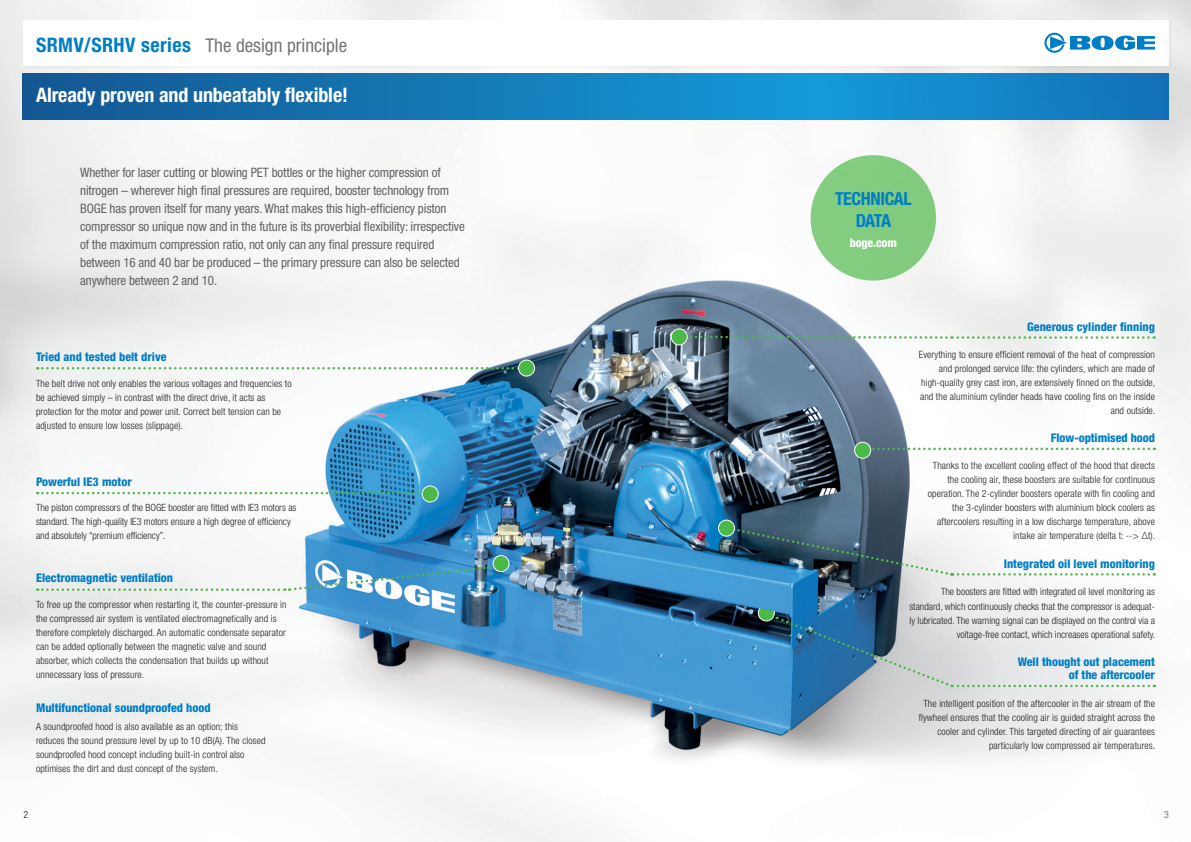
<style>
.page{position:relative;width:1191px;height:842px;background:#fff}
.page>*{position:absolute;margin:0;border:0;box-sizing:border-box;transform-origin:0 0}
.t1{font:700 condensed 20px "Helvetica Neue";letter-spacing:-.005em;color:#fff}
.t2{font:condensed 19px "Helvetica Neue";color:#757679}
.t3{font:700 condensed 18px/22px "Helvetica Neue";letter-spacing:-.02em;color:#007ec5;text-align:center}
.t4{font:condensed 13px/18px "Helvetica Neue";letter-spacing:-.01em;color:#636366}
.t5{font:800 condensed 12px/13px "Helvetica Neue";color:#007ec5;text-align:right}
.t6{font:800 condensed 12px "Helvetica Neue";letter-spacing:-.02em;color:#fff}
.t7{font:300 condensed 10px/14px "Helvetica Neue";letter-spacing:.01em;color:#231f20}
.t8{font:300 condensed 10px "Helvetica Neue LT Pro";letter-spacing:.01em;color:#231f20}
.t9{font:condensed 10px "Helvetica Neue";color:#4b4c4d}
.t10{font:condensed 10px "Helvetica Neue";color:#797b7e}
.s1{font-weight:700;font-size:20px;color:#007ec5}
</style>
<div class="page">
<img style="left:0;top:0;width:1191px;height:842px">
<div style="left:22px;top:19px;width:1151px;height:51px;background:#231f20;opacity:.05"></div>
<div style="left:23px;top:20px;width:1145px;height:45px;background:#fff"></div>
<svg style="left:1044px;top:33px;width:111px;height:20px"></svg>
<svg style="left:23px;top:74px;width:1145px;height:45px;background:#137bba"></svg>
<svg style="left:37px;top:367px;width:481px;height:2px"></svg>
<div style="left:518px;top:360px;width:16px;height:16px;background:#4cb848;border-radius:50%"></div>
<div style="left:518px;top:360px;width:17px;height:17px;border:1px solid #fff;border-radius:50%"></div>
<svg style="left:37px;top:492px;width:385px;height:2px"></svg>
<div style="left:422px;top:486px;width:16px;height:16px;background:#4cb848;border-radius:50%"></div>
<div style="left:422px;top:485px;width:17px;height:17px;border:1px solid #fff;border-radius:50%"></div>
<svg style="left:687px;top:334px;width:467px;height:6px"></svg>
<div style="left:671px;top:329px;width:16px;height:16px;background:#4cb848;border-radius:50%"></div>
<div style="left:670px;top:328px;width:17px;height:17px;border:1px solid #fff;border-radius:50%"></div>
<svg style="left:732px;top:527px;width:422px;height:49px"></svg>
<div style="left:718px;top:520px;width:16px;height:16px;background:#4cb848;border-radius:50%"></div>
<div style="left:718px;top:520px;width:17px;height:17px;border:1px solid #fff;border-radius:50%"></div>
<svg style="left:871px;top:448px;width:284px;height:2px"></svg>
<div style="left:854px;top:442px;width:16px;height:16px;background:#4cb848;border-radius:50%"></div>
<div style="left:854px;top:442px;width:17px;height:17px;border:1px solid #fff;border-radius:50%"></div>
<img style="left:747px;top:594px;width:42px;height:20px">
<svg style="left:37px;top:565px;width:459px;height:27px"></svg>
<div style="left:493px;top:555px;width:16px;height:17px;background:#4cb848;border-radius:50%"></div>
<div style="left:492px;top:555px;width:17px;height:17px;border:1px solid #fff;border-radius:50%"></div>
<svg style="left:775px;top:616px;width:379px;height:71px"></svg>
<svg style="left:758px;top:605px;width:16px;height:16px"></svg>
<div style="left:758px;top:604px;width:17px;height:17px;border:1px solid #fff;border-radius:50%"></div>
<div style="left:810px;top:155px;width:126px;height:126px;background:#82cc80;border-radius:50%"></div>
<h2 class="t2" style="left:36px;top:34px;width:313px"><span class="s1">SRMV/SRHV series</span> The design principle</h2>
<h1 class="t1" style="left:36px;top:83px;width:313px">Already proven and unbeatably flexible!</h1>
<p class="t4" style="left:80px;top:163px;width:386px">Whether for laser cutting or blowing PET bottles or the higher compression of nitrogen – wherever high final pressures are required, booster technology from BOGE has proven itself for many years. What makes this high-efficiency piston compressor so unique now and in the future is its proverbial flexibility: irrespective of the maximum compression ratio, not only can any final pressure required between 16 and 40 bar be produced – the primary pressure can also be selected anywhere between 2 and 10.</p>
<p class="t5" style="left:36px;top:350px;width:132px">Tried and tested belt drive</p>
<p class="t7" style="left:36px;top:376px;width:257px">The belt drive not only enables the various voltages and frequencies to be achieved simply – in contrast with the direct drive, it acts as protection for the motor and power unit. Correct belt tension can be adjusted to ensure low losses (slippage).</p>
<p class="t5" style="left:36px;top:475px;width:97px">Powerful IE3 motor</p>
<p class="t7" style="left:36px;top:500px;width:262px">The piston compressors of the BOGE booster are fitted with IE3 motors as standard. The high-quality IE3 motors ensure a high degree of efficiency and absolutely “premium efficiency”.</p>
<p class="t5" style="left:36px;top:571px;width:139px">Electromagnetic ventilation</p>
<p class="t7" style="left:36px;top:597px;width:252px">To free up the compressor when restarting it, the counter-pressure in the compressed air system is ventilated electromagnetically and is therefore completely discharged. An automatic condensate separator can be added optionally between the magnetic valve and sound absorber, which collects the condensation that builds up without unnecessary loss of pressure.</p>
<p class="t5" style="left:36px;top:701px;width:176px">Multifunctional soundproofed hood</p>
<p class="t7" style="left:36px;top:719px;width:231px">A soundproofed hood is also available as an option; this reduces the sound pressure level by up to 10 dB(A). The closed soundproofed hood concept including built-in control also optimises the dirt and dust concept of the system.</p>
<h3 class="t3" style="left:835px;top:188px;width:78px">TECHNICAL<br>DATA</h3>
<p class="t6" style="left:850px;top:236px;width:48px">boge.com</p>
<p class="t5" style="left:1027px;top:320px;width:129px">Generous cylinder finning</p>
<p class="t7" style="left:919px;top:347px;width:238px;text-align:right">Everything to ensure efficient removal of the heat of compression and prolonged service life: the cylinders, which are made of high-quality grey cast iron, are extensively finned on the outside, and the aluminium cylinder heads have cooling fins on the inside and outside.</p>
<p class="t5" style="left:1050px;top:431px;width:106px">Flow-optimised hood</p>
<p class="t7" style="left:927px;top:459px;width:229px;text-align:right">Thanks to the excellent cooling effect of the hood that directs the cooling air, these boosters are suitable for continuous operation. The 2-cylinder boosters operate with fin cooling and the 3-cylinder boosters with aluminium block coolers as aftercoolers resulting in a low discharge temperature, above</p>
<p class="t8" style="left:1013px;top:530px;width:143px">intake air temperature (delta t: --&gt; Δt).</p>
<p class="t5" style="left:1003px;top:557px;width:153px">Integrated oil level monitoring</p>
<p class="t7" style="left:909px;top:585px;width:247px;text-align:right">The boosters are fitted with integrated oil level monitoring as standard, which continuously checks that the compressor is adequat&shy;ly lubricated. The warning signal can be displayed on the control via a voltage-free contact, which increases operational safety.</p>
<p class="t5" style="left:1017px;top:655px;width:139px">Well thought out placement of the aftercooler</p>
<p class="t7" style="left:918px;top:696px;width:238px;text-align:right">The intelligent position of the aftercooler in the air stream of the flywheel ensures that the cooling air is guided straight across the cooler and cylinder. This targeted directing of air guarantees particularly low compressed air temperatures.</p>
<p class="t9" style="left:24px;top:809px;width:6px">2</p>
<p class="t10" style="left:1164px;top:809px;width:6px">3</p>
</div>
